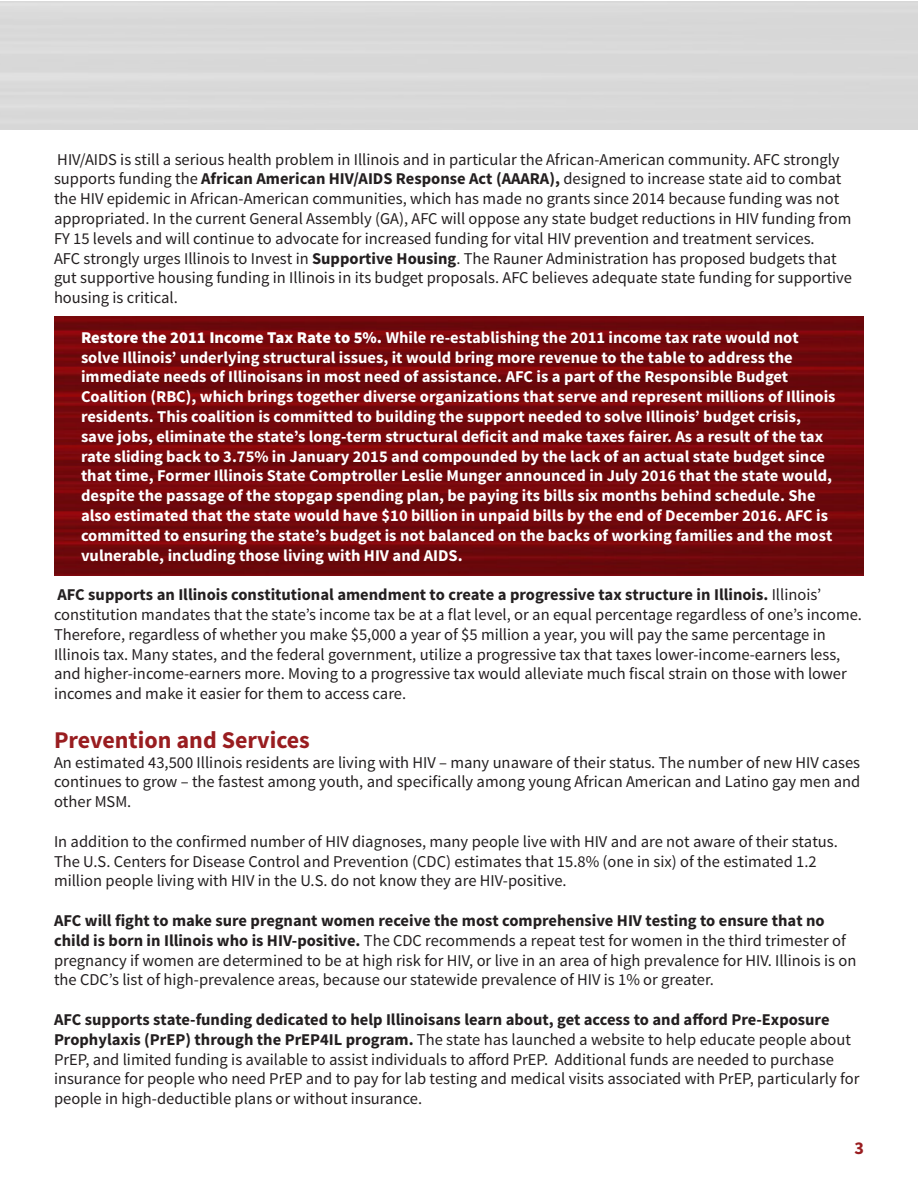
<style>
.page{position:relative;width:918px;height:1188px;background:#fff}
.page>*{position:absolute;margin:0;border:0;box-sizing:border-box;transform-origin:0 0}
.t1{font:700 24px "Source Sans Pro";color:#991d20}
.t2{font:700 18px "Source Sans Pro";color:#991d20}
.t3{font:16.5px/19.8px "Source Sans Pro";color:#231f20}
.t4{font:700 16.5px/19.8px "Source Sans Pro";color:#fff}
.s1{font-weight:700}
.s2{font-weight:900}
</style>
<div class="page">
<img style="left:54px;top:317px;width:810px;height:259px">
<p class="t3" style="left:54px;top:150px;width:799px">HIV/AIDS is still a serious health problem in Illinois and in particular the African-American community. AFC strongly supports funding the <span class="s1">African American HIV/AIDS Response Act (AAARA),</span> designed to increase state aid to combat the HIV epidemic in African-American communities, which has made no grants since 2014 because funding was not appropriated. In the current General Assembly (GA), AFC will oppose any state budget reductions in HIV funding from FY 15 levels and will continue to advocate for increased funding for vital HIV prevention and treatment services.</p>
<p class="t3" style="left:54px;top:249px;width:800px">AFC strongly urges Illinois to Invest in <span class="s1">Supportive Housing</span>. The Rauner Administration has proposed budgets that gut supportive housing funding in Illinois in its budget proposals. AFC believes adequate state funding for supportive housing is critical.</p>
<p class="t4" style="left:81px;top:328px;width:756px"><span class="s2">Restore the 2011 Income Tax Rate to 5%.</span> While re-establishing the 2011 income tax rate would not solve Illinois’ underlying structural issues, it would bring more revenue to the table to address the immediate needs of Illinoisans in most need of assistance. AFC is a part of the Responsible Budget Coalition (RBC), which brings together diverse organizations that serve and represent millions of Illinois residents. This coalition is committed to building the support needed to solve Illinois’ budget crisis, save jobs, eliminate the state’s long-term structural deficit and make taxes fairer. As a result of the tax rate sliding back to 3.75% in January 2015 and compounded by the lack of an actual state budget since that time, Former Illinois State Comptroller Leslie Munger announced in July 2016 that the state would, despite the passage of the stopgap spending plan, be paying its bills six months behind schedule. She also estimated that the state would have $10 billion in unpaid bills by the end of December 2016. AFC is committed to ensuring the state’s budget is not balanced on the backs of working families and the most vulnerable, including those living with HIV and AIDS.</p>
<p class="t3" style="left:54px;top:585px;width:810px"><span class="s1">AFC supports an Illinois constitutional amendment to create a progressive tax structure in Illinois.</span> Illinois’ constitution mandates that the state’s income tax be at a flat level, or an equal percentage regardless of one’s income.<br>Therefore, regardless of whether you make $5,000 a year of $5 million a year, you will pay the same percentage in Illinois tax. Many states, and the federal government, utilize a progressive tax that taxes lower-income-earners less, and higher-income-earners more. Moving to a progressive tax would alleviate much fiscal strain on those with lower incomes and make it easier for them to access care.</p>
<p class="t1" style="left:54px;top:724px;width:257px">Prevention and Services</p>
<p class="t3" style="left:54px;top:753px;width:808px;text-align:justify">An estimated 43,500 Illinois residents are living with HIV – many unaware of their status. The number of new HIV cases continues to grow – the fastest among youth, and specifically among young African American and Latino gay men and other MSM.</p>
<p class="t3" style="left:54px;top:832px;width:785px">In addition to the confirmed number of HIV diagnoses, many people live with HIV and are not aware of their status.<br>The U.S. Centers for Disease Control and Prevention (CDC) estimates that 15.8% (one in six) of the estimated 1.2 million people living with HIV in the U.S. do not know they are HIV-positive.</p>
<p class="t3" style="left:54px;top:911px;width:804px"><span class="s1">AFC will fight to make sure pregnant women receive the most comprehensive HIV testing to ensure that no child is born in Illinois who is HIV-positive.</span> The CDC recommends a repeat test for women in the third trimester of pregnancy if women are determined to be at high risk for HIV, or live in an area of high prevalence for HIV. Illinois is on the CDC’s list of high-prevalence areas, because our statewide prevalence of HIV is 1% or greater.</p>
<p class="t3" style="left:54px;top:1010px;width:807px"><span class="s1">AFC supports state-funding dedicated to help Illinoisans learn about, get access to and afford Pre-Exposure Prophylaxis (PrEP) through the PrEP4IL program.</span> The state has launched a website to help educate people about PrEP, and limited funding is available to assist individuals to afford PrEP. Additional funds are needed to purchase insurance for people who need PrEP and to pay for lab testing and medical visits associated with PrEP, particularly for people in high-deductible plans or without insurance.</p>
<p class="t2" style="left:854px;top:1136px;width:11px">3</p>
</div>
